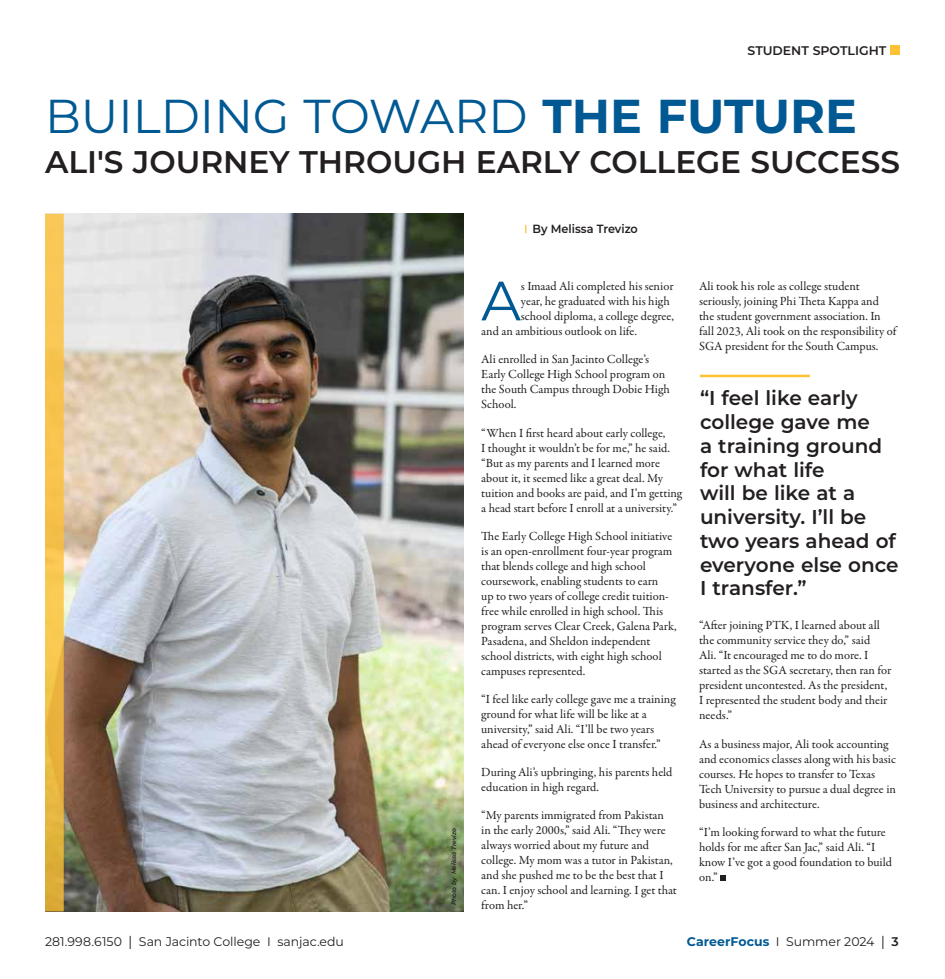
<style>
.page{position:relative;width:945px;height:979px;background:#fff}
.page>*{position:absolute;margin:0;border:0;box-sizing:border-box;transform-origin:0 0}
.t1{font:55.38px "Montserrat";color:#005993}
.t2{font:47.5px "Montserrat";color:#005993}
.t3{font:600 31.25px "Montserrat";color:#231f20}
.t4{font:600 20px/23.8px "Montserrat";color:#231f20}
.t5{font:12.5px/15px "Garamond Premr Pro";color:#231f20}
.t6{font:12.5px "Montserrat";color:#231f20}
.t7{font:700 12.5px "Montserrat";color:#005993}
.t8{font:600 12.5px "Montserrat";color:#231f20}
.t9{font:600 11.88px "Montserrat";color:#231f20;scale:.95 1}
.t10{font:italic 600 6.25px "Montserrat";color:#231f20;scale:.95 1}
.s1{font-weight:700}
.s2{font-size:18.75px}
.s3{font-weight:400;color:#231f20}
.s4{font-weight:400;font-size:18.75px;color:#231f20}
.s5{font-weight:600;color:#231f20}
</style>
<div class="page">
<svg style="left:720px;top:875px;width:6px;height:5px"></svg>
<img style="left:64px;top:214px;width:400px;height:697px">
<div style="left:45px;top:214px;width:19px;height:697px;background:linear-gradient(to bottom,#ffcd5a,#e3b23a)"></div>
<hr style="left:700px;top:375px;width:110px;height:2px;background:#fec134">
<div style="left:890px;top:45px;width:10px;height:10px;background:#fec134"></div>
<p class="t8" style="left:748px;top:42px;width:140px">STUDENT SPOTLIGHT</p>
<h2 class="t2" style="left:45px;top:84px;width:814px">BUILDING TOWARD <span class="s1">THE FUTURE</span></h2>
<h3 class="t3" style="left:45px;top:139px;width:857px">ALI'S JOURNEY THROUGH EARLY COLLEGE SUCCESS</h3>
<p class="t10" style="left:449px;top:905px;width:83px;rotate:-90deg">Photo by Melissa Trevizo</p>
<p class="t9" style="left:533px;top:220px;width:112px">By Melissa Trevizo</p>
<h1 class="t1" style="left:481px;top:263px;width:41px">A</h1>
<p class="t5" style="left:521px;top:279px;width:154px">s Imaad Ali completed his senior</p>
<p class="t5" style="left:521px;top:294px;width:150px">year, he graduated with his high</p>
<p class="t5" style="left:521px;top:309px;width:155px">school diploma, a college degree,</p>
<p class="t5" style="left:481px;top:324px;width:157px">and an ambitious outlook on life.</p>
<p class="t5" style="left:481px;top:352px;width:190px">Ali enrolled in San Jacinto College’s<br>Early College High School program on the South Campus through Dobie High<br>School.</p>
<p class="t5" style="left:481px;top:425px;width:202px">“When I first heard about early college,<br>I thought it wouldn’t be for me,” he said. “But as my parents and I learned more about it, it seemed like a great deal. My tuition and books are paid, and I’m getting a head start before I enroll at a university.”</p>
<p class="t5" style="left:481px;top:528px;width:197px">The Early College High School initiative is an open-enrollment four-year program that blends college and high school coursework, enabling students to earn<br>up to two years of college credit tuition&shy;free while enrolled in high school. This program serves Clear Creek, Galena Park, Pasadena, and Sheldon independent school districts, with eight high school campuses represented.</p>
<p class="t5" style="left:481px;top:691px;width:196px">“I feel like early college gave me a training ground for what life will be like at a university,” said Ali. “I’ll be two years ahead of everyone else once I transfer.”</p>
<p class="t5" style="left:481px;top:764px;width:193px">During Ali’s upbringing, his parents held education in high regard.</p>
<p class="t5" style="left:481px;top:807px;width:197px">“My parents immigrated from Pakistan<br>in the early 2000s,” said Ali. “They were always worried about my future and college. My mom was a tutor in Pakistan, and she pushed me to be the best that I can. I enjoy school and learning. I get that from her.”</p>
<p class="t5" style="left:699px;top:279px;width:199px">Ali took his role as college student seriously, joining Phi Theta Kappa and the student government association. In fall 2023, Ali took on the responsibility of SGA president for the South Campus.</p>
<h3 class="t4" style="left:700px;top:385px;width:200px">“I feel like early college gave me<br>a training ground for what life<br>will be like at a university. I’ll be two years ahead of everyone else once<br>I transfer.”</h3>
<p class="t5" style="left:699px;top:618px;width:194px">“After joining PTK, I learned about all the community service they do,” said<br>Ali. “It encouraged me to do more. I started as the SGA secretary, then ran for president uncontested. As the president, I represented the student body and their needs.”</p>
<p class="t5" style="left:699px;top:736px;width:198px">As a business major, Ali took accounting and economics classes along with his basic courses. He hopes to transfer to Texas Tech University to pursue a dual degree in business and architecture.</p>
<p class="t5" style="left:699px;top:824px;width:195px">“I’m looking forward to what the future holds for me after San Jac,” said Ali. “I know I’ve got a good foundation to build on.”</p>
<p class="t6" style="left:45px;top:933px;width:301px">281.998.6150 <span class="s2">I</span> San Jacinto College I sanjac.edu</p>
<p class="t7" style="left:687px;top:932px;width:213px">CareerFocus <span class="s3">I Summer 2024</span> <span class="s4">I</span> <span class="s5">3</span></p>
</div>
